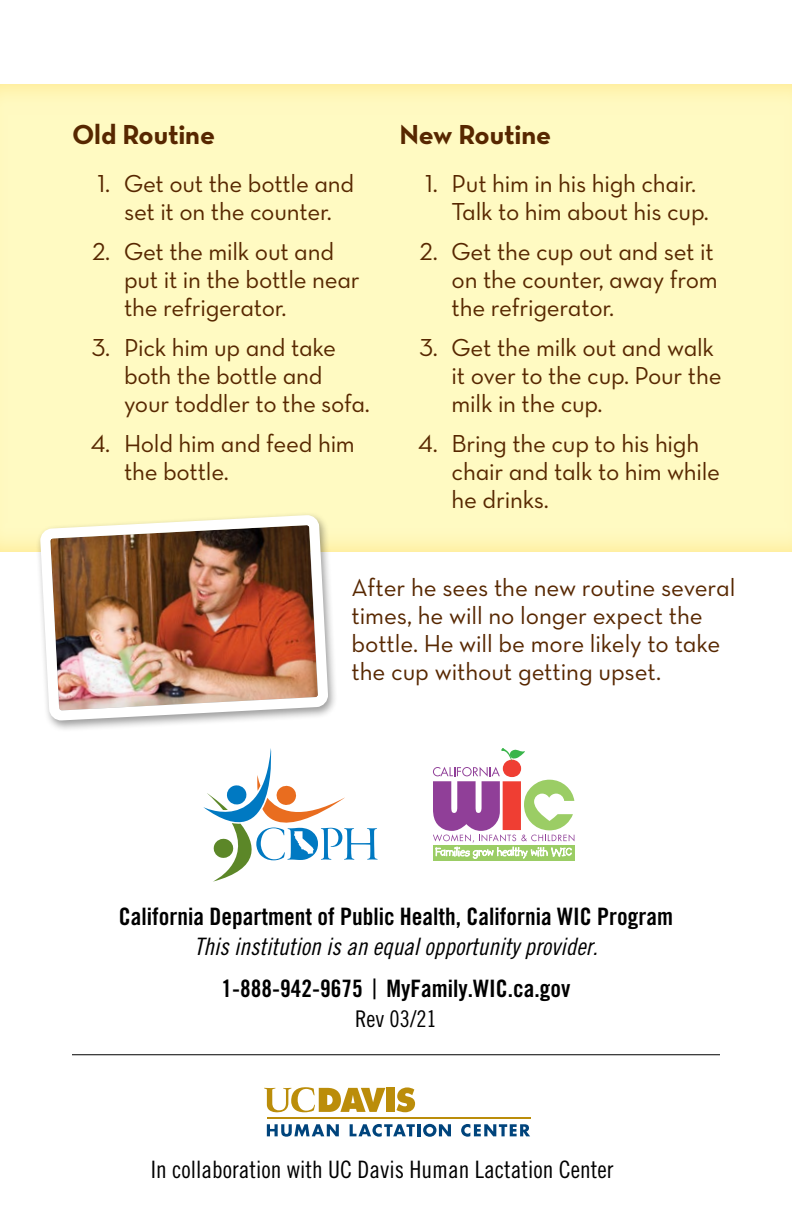
<style>
.page{position:relative;width:792px;height:1224px;background:#fff}
.page>*{position:absolute;margin:0;border:0;box-sizing:border-box;transform-origin:0 0}
.t1{font:28px "Neutra Text PS Bold Alt";letter-spacing:-.005em;color:#572700}
.t2{font:28px "Trade Gothic Cond Eighteen";color:#000}
.t3{font:25px/28px "Neutra Text PS Book Alt";letter-spacing:-.01em;color:#572700}
.t4{font:24px "Trade Gothic Bold Cond Twenty";color:#000}
.t5{font:24px "Trade Gothic Cond Eighteen";color:#000}
.t6{font:24px "Trade Gothic Cond Eighteen Obl";color:#000}
.t7{font:23px "Trade Gothic Cond Eighteen";color:#000}
</style>
<div class="page">
<div style="left:0;top:84px;width:792px;height:468px;background:#fffac2"></div>
<div style="left:35px;top:511px;width:304px;height:222px;background:#000;opacity:.4"></div>
<img style="left:42px;top:513px;width:289px;height:206px">
<svg style="left:203px;top:748px;width:175px;height:134px"></svg>
<div style="left:433px;top:845px;width:141px;height:15px;background:#9bcd65"></div>
<svg style="left:433px;top:748px;width:141px;height:111px"></svg>
<svg style="left:396px;top:1087px;width:19px;height:25px"></svg>
<div style="left:386px;top:1088px;width:9px;height:24px;background:#bb8d0a"></div>
<svg style="left:264px;top:1087px;width:121px;height:26px"></svg>
<hr style="left:267px;top:1117px;width:263px;height:1px;background:#bb8d0a">
<svg style="left:267px;top:1124px;width:72px;height:13px"></svg>
<svg style="left:350px;top:1124px;width:101px;height:13px"></svg>
<svg style="left:461px;top:1124px;width:69px;height:13px"></svg>
<hr style="left:72px;top:1054px;width:648px;height:1px;background:#000">
<p class="t1" style="left:72px;top:117px;width:145px">Old Routine</p>
<p class="t3" style="left:97px;top:169px;width:258px;text-align:center">1. Get out the bottle and set it on the counter.</p>
<p class="t3" style="left:124px;top:237px;width:237px;text-indent:-32px">2. Get the milk out and put it in the bottle near the refrigerator.</p>
<p class="t3" style="left:124px;top:333px;width:248px;text-indent:-32px">3. Pick him up and take both the bottle and your toddler to the sofa.</p>
<p class="t3" style="left:124px;top:429px;width:232px;text-indent:-33px">4. Hold him and feed him the bottle.</p>
<p class="t1" style="left:400px;top:117px;width:153px">New Routine</p>
<p class="t3" style="left:452px;top:169px;width:259px;text-indent:-27px">1. Put him in his high chair.<br>Talk to him about his cup.</p>
<p class="t3" style="left:452px;top:237px;width:268px;text-indent:-32px">2. Get the cup out and set it on the counter, away from the refrigerator.</p>
<p class="t3" style="left:452px;top:333px;width:272px;text-indent:-32px">3. Get the milk out and walk it over to the cup. Pour the milk in the cup.</p>
<p class="t3" style="left:452px;top:429px;width:270px;text-indent:-33px">4. Bring the cup to his high chair and talk to him while he drinks.</p>
<p class="t3" style="left:352px;top:573px;width:385px">After he sees the new routine several times, he will no longer expect the bottle. He will be more likely to take the cup without getting upset.</p>
<p class="t4" style="left:119px;top:902px;width:556px">California Department of Public Health, California WIC Program</p>
<p class="t6" style="left:194px;top:932px;width:405px">This institution is an equal opportunity provider.</p>
<p class="t4" style="left:222px;top:974px;width:350px">1-888-942-9675 MyFamily.WIC.ca.gov</p>
<p class="t7" style="left:355px;top:1005px;width:83px">Rev 03/21</p>
<p class="t2" style="left:372px;top:973px;width:8px">|</p>
<p class="t5" style="left:151px;top:1156px;width:464px">In collaboration with UC Davis Human Lactation Center</p>
</div>
